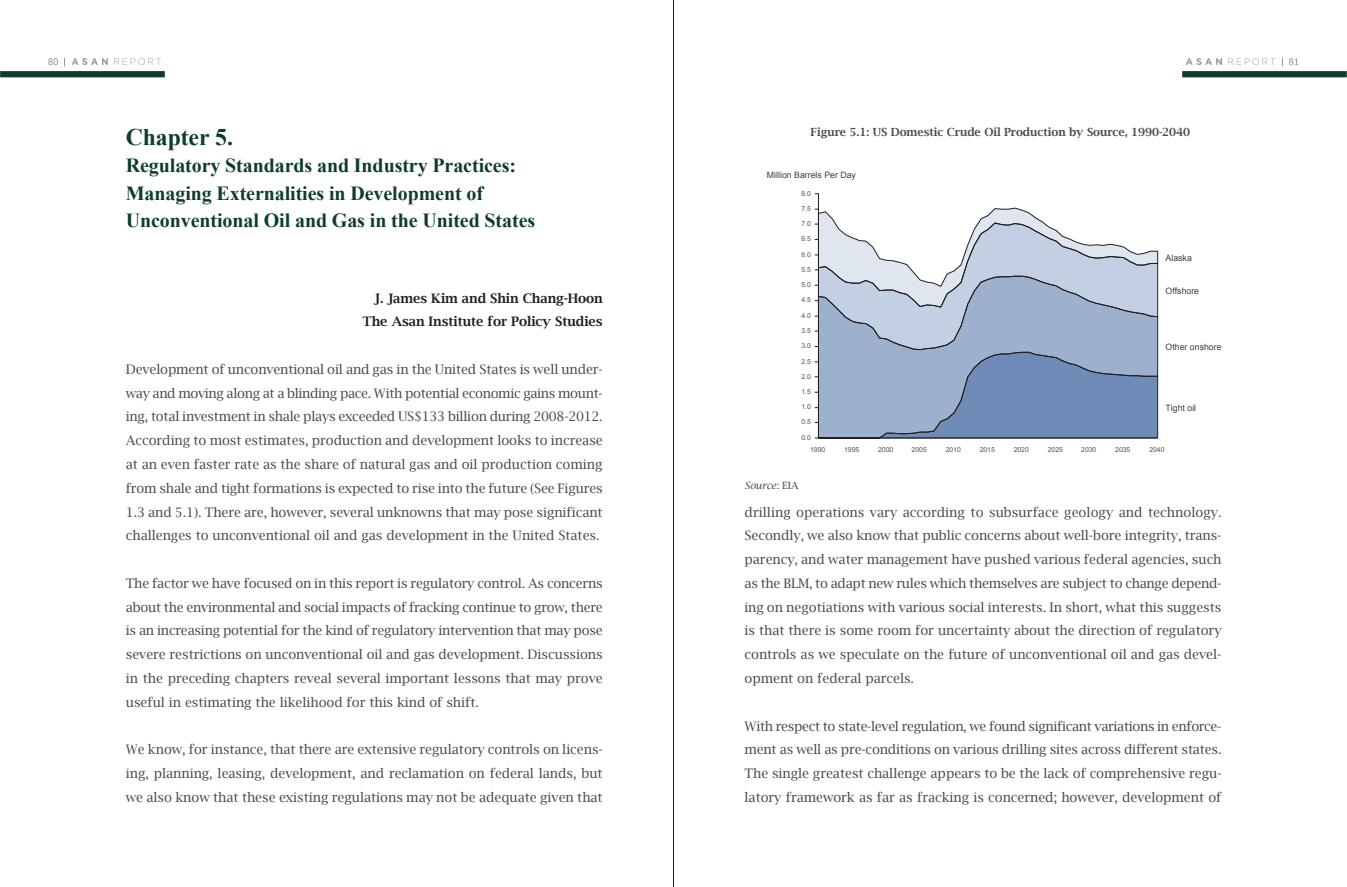
<style>
.page{position:relative;width:1347px;height:887px;background:#fff}
.page>*{position:absolute;margin:0;border:0;box-sizing:border-box;transform-origin:0 0}
.t1{font:700 23.75px "Times New Roman";letter-spacing:-.005em;color:#0e3d30}
.t2{font:700 20px/27.5px "Times New Roman";letter-spacing:-.005em;color:#0e3d30}
.t3{font:13.12px/23.8px "Lucida Bright";letter-spacing:-.005em;color:#4b4c4d;text-align:justify}
.t4{font:600 13.12px/23.8px "Lucida Bright";letter-spacing:-.005em;color:#231f20;text-align:right}
.t5{font:600 11.25px "Lucida Bright";letter-spacing:-.005em;color:#4b4c4d}
.t6{font:italic 10px "Lucida Bright";letter-spacing:-.005em;color:#4b4c4d}
.t7{font:8.75px "Arial";color:#3e3e3f}
.t8{font:6.88px "Arial";letter-spacing:-.005em;color:#57585a}
.s1{font-style:normal}
</style>
<div class="page">
<hr style="left:673px;top:0;width:1px;height:886px;background:#231f20">
<div style="left:1182px;top:71px;width:165px;height:6px;background:#0e3d30"></div>
<svg style="left:1289px;top:58px;width:9px;height:7px"></svg>
<svg style="left:1186px;top:58px;width:36px;height:7px"></svg>
<svg style="left:1228px;top:58px;width:47px;height:7px"></svg>
<div style="left:0;top:71px;width:165px;height:6px;background:#0e3d30"></div>
<svg style="left:72px;top:58px;width:36px;height:7px"></svg>
<svg style="left:114px;top:58px;width:47px;height:7px"></svg>
<svg style="left:48px;top:58px;width:10px;height:7px"></svg>
<hr style="left:818px;top:194px;width:1px;height:243px;background:#231f20">
<svg style="left:815px;top:207px;width:343px;height:231px"></svg>
<hr style="left:818px;top:437px;width:339px;height:1px;background:#231f20">
<h1 class="t1" style="left:126px;top:120px;width:109px">Chapter 5.</h1>
<h2 class="t2" style="left:126px;top:151px;width:411px">Regulatory Standards and Industry Practices:<br>Managing Externalities in Development of<br>Unconventional Oil and Gas in the United States</h2>
<p class="t4" style="left:362px;top:286px;width:242px">J. James Kim and Shin Chang-Hoon<br>The Asan Institute for Policy Studies</p>
<p class="t3" style="left:126px;top:357px;width:478px">Development of unconventional oil and gas in the United States is well under&shy;way and moving along at a blinding pace. With potential economic gains mount&shy;ing, total investment in shale plays exceeded US$133 billion during 2008-2012.<br>According to most estimates, production and development looks to increase at an even faster rate as the share of natural gas and oil production coming from shale and tight formations is expected to rise into the future (See Figures 1.3 and 5.1). There are, however, several unknowns that may pose significant challenges to unconventional oil and gas development in the United States.</p>
<p class="t3" style="left:126px;top:571px;width:478px">The factor we have focused on in this report is regulatory control. As concerns about the environmental and social impacts of fracking continue to grow, there is an increasing potential for the kind of regulatory intervention that may pose severe restrictions on unconventional oil and gas development. Discussions in the preceding chapters reveal several important lessons that may prove useful in estimating the likelihood for this kind of shift.</p>
<p class="t3" style="left:126px;top:737px;width:478px">We know, for instance, that there are extensive regulatory controls on licens&shy;ing, planning, leasing, development, and reclamation on federal lands, but we also know that these existing regulations may not be adequate given that</p>
<p class="t5" style="left:811px;top:126px;width:381px">Figure 5.1: US Domestic Crude Oil Production by Source, 1990-2040</p>
<p class="t7" style="left:767px;top:169px;width:90px">Million Barrels Per Day</p>
<p class="t8" style="left:801px;top:188px;width:11px">8.0</p>
<p class="t8" style="left:801px;top:204px;width:11px">7.5</p>
<p class="t8" style="left:801px;top:219px;width:11px">7.0</p>
<p class="t8" style="left:801px;top:234px;width:11px">6.5</p>
<p class="t8" style="left:801px;top:250px;width:11px">6.0</p>
<p class="t8" style="left:801px;top:264px;width:11px">5.5</p>
<p class="t8" style="left:801px;top:280px;width:11px">5.0</p>
<p class="t8" style="left:801px;top:295px;width:11px">4.5</p>
<p class="t8" style="left:801px;top:311px;width:11px">4.0</p>
<p class="t8" style="left:801px;top:326px;width:11px">3.5</p>
<p class="t8" style="left:801px;top:341px;width:11px">3.0</p>
<p class="t8" style="left:801px;top:356px;width:11px">2.5</p>
<p class="t8" style="left:801px;top:371px;width:11px">2.0</p>
<p class="t8" style="left:801px;top:387px;width:11px">1.5</p>
<p class="t8" style="left:801px;top:402px;width:11px">1.0</p>
<p class="t8" style="left:801px;top:417px;width:11px">0.5</p>
<p class="t8" style="left:801px;top:432px;width:11px">0.0</p>
<p class="t6" style="left:744px;top:479px;width:55px">Source<span class="s1">: EIA</span></p>
<p class="t8" style="left:810px;top:444px;width:17px">1990</p>
<p class="t8" style="left:844px;top:444px;width:17px">1995</p>
<p class="t8" style="left:878px;top:444px;width:17px">2000</p>
<p class="t8" style="left:912px;top:444px;width:17px">2005</p>
<p class="t8" style="left:946px;top:444px;width:17px">2010</p>
<p class="t8" style="left:980px;top:444px;width:17px">2015</p>
<p class="t8" style="left:1014px;top:444px;width:17px">2020</p>
<p class="t8" style="left:1048px;top:444px;width:17px">2025</p>
<p class="t8" style="left:1081px;top:444px;width:17px">2030</p>
<p class="t8" style="left:1115px;top:444px;width:17px">2035</p>
<p class="t7" style="left:1165px;top:252px;width:28px">Alaska</p>
<p class="t7" style="left:1165px;top:285px;width:35px">Offshore</p>
<p class="t7" style="left:1165px;top:341px;width:57px">Other onshore</p>
<p class="t7" style="left:1165px;top:402px;width:32px">Tight oil</p>
<p class="t8" style="left:1149px;top:444px;width:17px">2040</p>
<p class="t3" style="left:744px;top:499px;width:478px">drilling operations vary according to subsurface geology and technology.<br>Secondly, we also know that public concerns about well-bore integrity, trans&shy;parency, and water management have pushed various federal agencies, such as the BLM, to adapt new rules which themselves are subject to change depend&shy;ing on negotiations with various social interests. In short, what this suggests is that there is some room for uncertainty about the direction of regulatory controls as we speculate on the future of unconventional oil and gas devel&shy;opment on federal parcels.</p>
<p class="t3" style="left:744px;top:713px;width:478px">With respect to state-level regulation, we found significant variations in enforce&shy;ment as well as pre-conditions on various drilling sites across different states.<br>The single greatest challenge appears to be the lack of comprehensive regu&shy;latory framework as far as fracking is concerned; however, development of</p>
</div>
